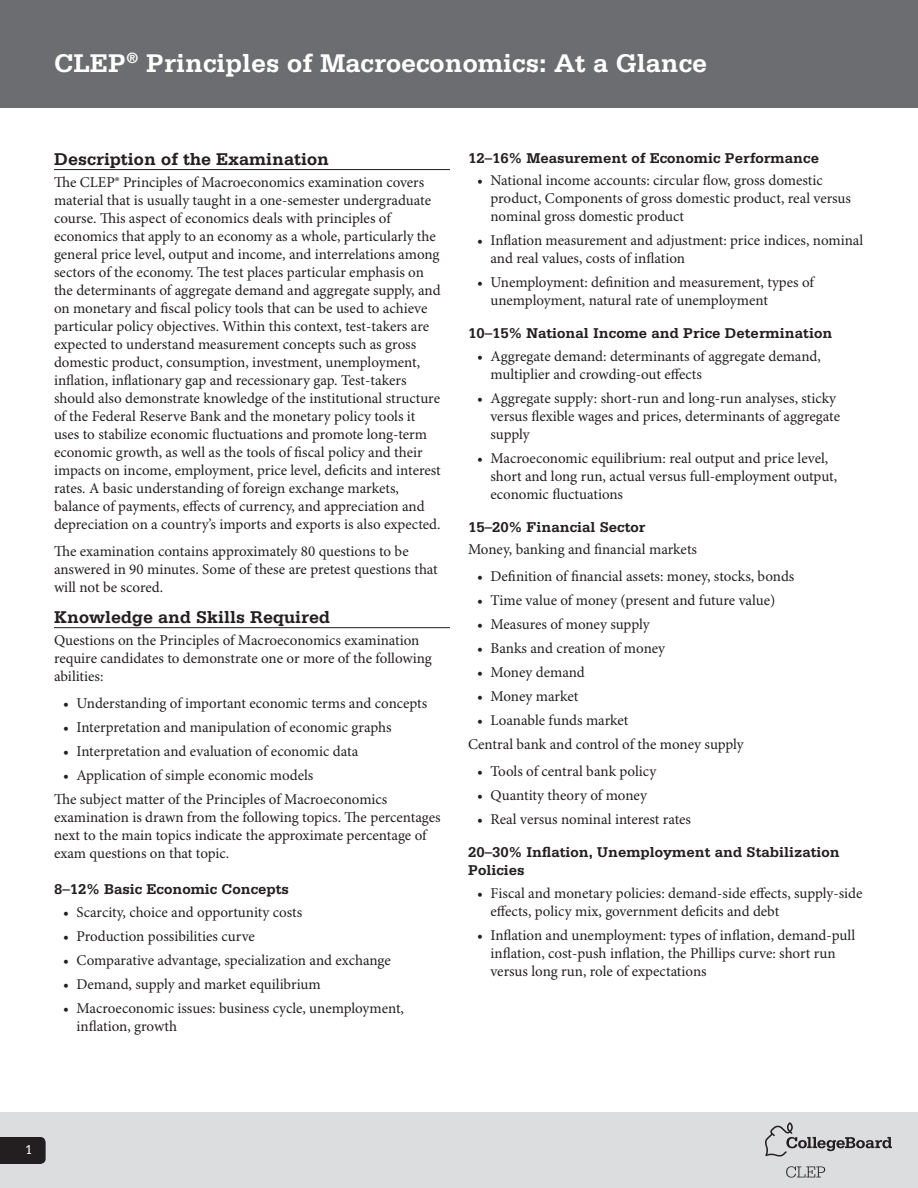
<style>
.page{position:relative;width:918px;height:1188px;background:#fff}
.page>*{position:absolute;margin:0;border:0;box-sizing:border-box;transform-origin:0 0}
.t1{font:700 27px "Serifa Std";color:#fff}
.t2{font:700 18px "Serifa Std";color:#231f20}
.bullets{font:15px/18px "Minion Pro";letter-spacing:-.005em;color:#231f20}
.Sub-Header{font:700 15px/18px "Serifa Std";color:#231f20}
.t3{font:13.5px "Serifa Std";color:#fff}
</style>
<div class="page">
<div style="left:0;top:1112px;width:918px;height:76px;background:#dcdddf"></div>
<svg style="left:786px;top:1166px;width:39px;height:12px"></svg>
<svg style="left:765px;top:1122px;width:127px;height:35px"></svg>
<svg style="left:0;top:1137px;width:46px;height:27px"></svg>
<div style="left:0;top:0;width:918px;height:108px;background:#6c6d70"></div>
<hr style="left:54px;top:169px;width:396px;height:1px;background:#231f20">
<hr style="left:54px;top:627px;width:396px;height:1px;background:#231f20">
<p class="t1" style="left:54px;top:47px;width:655px">CLEP<sup>®</sup> Principles of Macroeconomics: At a Glance</p>
<p class="t2" style="left:54px;top:148px;width:277px">Description of the Examination</p>
<p class="bullets" style="left:54px;top:174px;width:388px">The CLEP® Principles of Macroeconomics examination covers material that is usually taught in a one-semester undergraduate course. This aspect of economics deals with principles of economics that apply to an economy as a whole, particularly the general price level, output and income, and interrelations among sectors of the economy. The test places particular emphasis on the determinants of aggregate demand and aggregate supply, and on monetary and fiscal policy tools that can be used to achieve particular policy objectives. Within this context, test-takers are expected to understand measurement concepts such as gross domestic product, consumption, investment, unemployment, inflation, inflationary gap and recessionary gap. Test-takers should also demonstrate knowledge of the institutional structure of the Federal Reserve Bank and the monetary policy tools it uses to stabilize economic fluctuations and promote long-term economic growth, as well as the tools of fiscal policy and their impacts on income, employment, price level, deficits and interest rates. A basic understanding of foreign exchange markets, balance of payments, effects of currency, and appreciation and depreciation on a country’s imports and exports is also expected.</p>
<p class="bullets" style="left:54px;top:543px;width:385px">The examination contains approximately 80 questions to be answered in 90 minutes. Some of these are pretest questions that will not be scored.</p>
<p class="t2" style="left:54px;top:606px;width:278px">Knowledge and Skills Required</p>
<p class="bullets" style="left:54px;top:632px;width:379px">Questions on the Principles of Macroeconomics examination require candidates to demonstrate one or more of the following abilities:</p>
<p class="bullets" style="left:63px;top:695px;width:366px">• Understanding of important economic terms and concepts</p>
<p class="bullets" style="left:63px;top:719px;width:330px">• Interpretation and manipulation of economic graphs</p>
<p class="bullets" style="left:63px;top:743px;width:297px">• Interpretation and evaluation of economic data</p>
<p class="bullets" style="left:63px;top:767px;width:252px">• Application of simple economic models</p>
<p class="bullets" style="left:54px;top:791px;width:388px">The subject matter of the Principles of Macroeconomics examination is drawn from the following topics. The percentages next to the main topics indicate the approximate percentage of exam questions on that topic.</p>
<p class="Sub-Header" style="left:54px;top:880px;width:237px">8–12% Basic Economic Concepts</p>
<p class="bullets" style="left:63px;top:904px;width:241px">• Scarcity, choice and opportunity costs</p>
<p class="bullets" style="left:63px;top:928px;width:194px">• Production possibilities curve</p>
<p class="bullets" style="left:63px;top:952px;width:329px">• Comparative advantage, specialization and exchange</p>
<p class="bullets" style="left:63px;top:976px;width:259px">• Demand, supply and market equilibrium</p>
<p class="bullets" style="left:76px;top:1000px;width:329px;text-indent:-14px">• Macroeconomic issues: business cycle, unemployment, inflation, growth</p>
<p class="Sub-Header" style="left:468px;top:149px;width:353px">12–16% Measurement of Economic Performance</p>
<p class="bullets" style="left:490px;top:172px;width:362px;text-indent:-14px">• National income accounts: circular flow, gross domestic product, Components of gross domestic product, real versus nominal gross domestic product</p>
<p class="bullets" style="left:490px;top:232px;width:374px;text-indent:-14px">• Inflation measurement and adjustment: price indices, nominal and real values, costs of inflation</p>
<p class="bullets" style="left:490px;top:274px;width:325px;text-indent:-14px">• Unemployment: definition and measurement, types of unemployment, natural rate of unemployment</p>
<p class="Sub-Header" style="left:468px;top:324px;width:366px">10–15% National Income and Price Determination</p>
<p class="bullets" style="left:490px;top:348px;width:332px;text-indent:-14px">• Aggregate demand: determinants of aggregate demand, multiplier and crowding-out effects</p>
<p class="bullets" style="left:490px;top:390px;width:351px;text-indent:-14px">• Aggregate supply: short-run and long-run analyses, sticky versus flexible wages and prices, determinants of aggregate supply</p>
<p class="bullets" style="left:490px;top:450px;width:348px;text-indent:-14px">• Macroeconomic equilibrium: real output and price level, short and long run, actual versus full-employment output, economic fluctuations</p>
<p class="Sub-Header" style="left:468px;top:518px;width:179px">15–20% Financial Sector</p>
<p class="bullets" style="left:468px;top:541px;width:231px">Money, banking and financial markets</p>
<p class="bullets" style="left:477px;top:568px;width:319px">• Definition of financial assets: money, stocks, bonds</p>
<p class="bullets" style="left:477px;top:592px;width:300px">• Time value of money (present and future value)</p>
<p class="bullets" style="left:477px;top:616px;width:174px">• Measures of money supply</p>
<p class="bullets" style="left:477px;top:640px;width:190px">• Banks and creation of money</p>
<p class="bullets" style="left:477px;top:664px;width:109px">• Money demand</p>
<p class="bullets" style="left:477px;top:688px;width:103px">• Money market</p>
<p class="bullets" style="left:477px;top:712px;width:153px">• Loanable funds market</p>
<p class="bullets" style="left:468px;top:736px;width:277px">Central bank and control of the money supply</p>
<p class="bullets" style="left:477px;top:763px;width:181px">• Tools of central bank policy</p>
<p class="bullets" style="left:477px;top:787px;width:171px">• Quantity theory of money</p>
<p class="bullets" style="left:477px;top:811px;width:216px">• Real versus nominal interest rates</p>
<p class="Sub-Header" style="left:468px;top:843px;width:373px">20–30% Inflation, Unemployment and Stabilization<br>Policies</p>
<p class="bullets" style="left:490px;top:885px;width:373px;text-indent:-14px">• Fiscal and monetary policies: demand-side effects, supply-side effects, policy mix, government deficits and debt</p>
<p class="bullets" style="left:490px;top:927px;width:366px;text-indent:-14px">• Inflation and unemployment: types of inflation, demand-pull inflation, cost-push inflation, the Phillips curve: short run versus long run, role of expectations</p>
<p class="t3" style="left:25px;top:1142px;width:9px">1</p>
</div>
